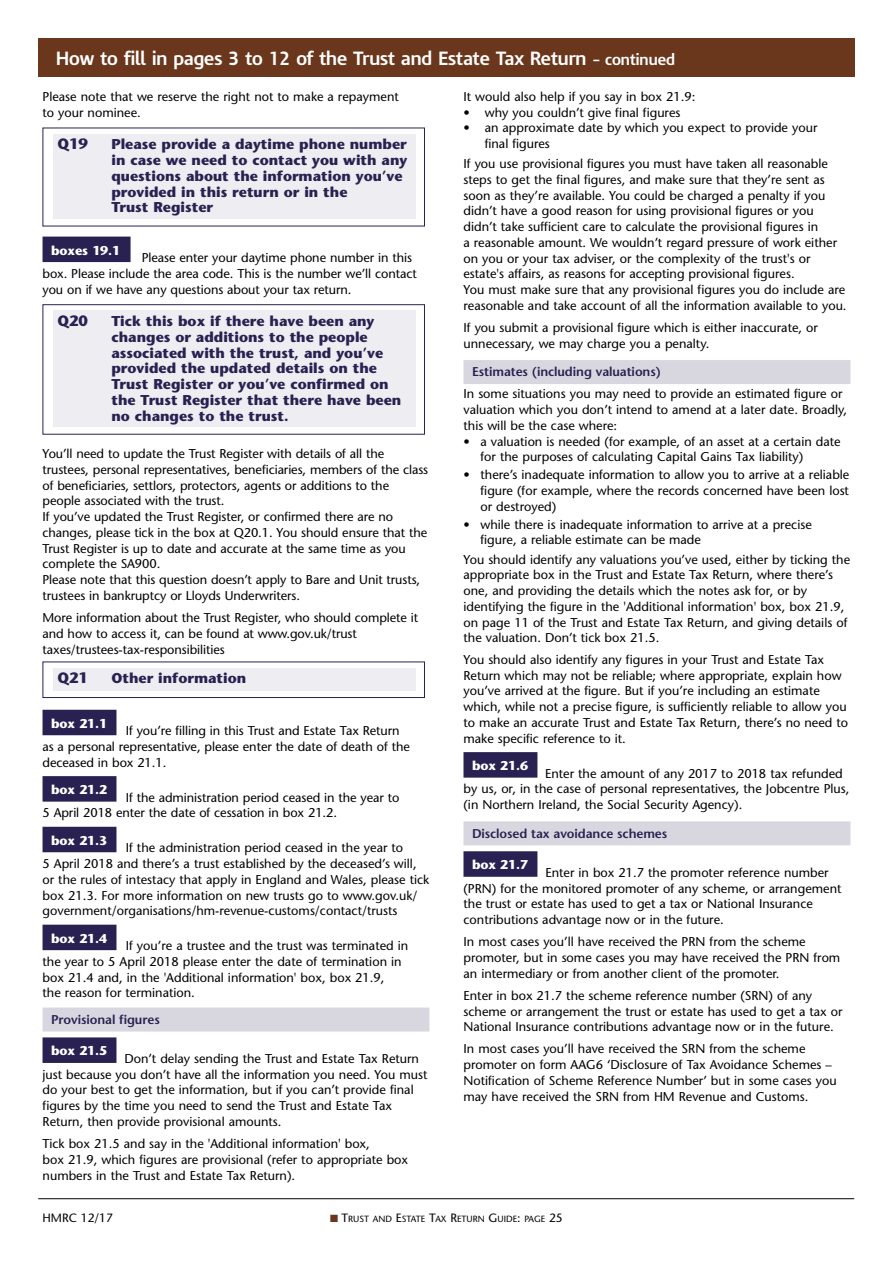
<style>
.page{position:relative;width:893px;height:1263px;background:#fff}
.page>*{position:absolute;margin:0;border:0;box-sizing:border-box;transform-origin:0 0}
.t1{font:700 18px "IR Modena";color:#fff}
.t2{font:700 15px "Stone Sans";color:#292151}
.t3{font:700 14.25px/15.8px "Stone Sans";color:#292151}
.t4{font:12.75px/15.8px "Stone Sans";color:#000}
.t5{font:600 12.75px "Stone Sans";letter-spacing:-.005em;color:#292151}
.t6{font:700 12.75px "Stone Sans";letter-spacing:-.005em;color:#fff}
.t7{font:12px "Stone Sans";color:#000}
.t8{font:9px "Stone Sans";color:#000}
.s1{font-size:15px}
.s2{color:#6a371d}
.s3{font-size:12px}
</style>
<div class="page">
<div style="left:43px;top:237px;width:88px;height:25px;background:#292151"></div>
<div style="left:43px;top:710px;width:73px;height:25px;background:#292151"></div>
<div style="left:43px;top:776px;width:73px;height:26px;background:#292151"></div>
<div style="left:43px;top:827px;width:73px;height:25px;background:#292151"></div>
<div style="left:43px;top:925px;width:73px;height:25px;background:#292151"></div>
<div style="left:43px;top:1007px;width:386px;height:24px;background:#d8d7e0"></div>
<div style="left:43px;top:1037px;width:73px;height:26px;background:#292151"></div>
<div style="left:38px;top:38px;width:817px;height:38px;background:#6a371d"></div>
<hr style="left:38px;top:1198px;width:816px;height:1px;background:#000">
<div style="left:43px;top:304px;width:382px;height:131px;border:1px solid #292151"></div>
<div style="left:53px;top:311px;width:362px;height:116px;background:#eeedf1"></div>
<div style="left:53px;top:134px;width:362px;height:84px;background:#eeedf1"></div>
<div style="left:43px;top:661px;width:382px;height:37px;border:1px solid #292151"></div>
<div style="left:53px;top:668px;width:362px;height:22px;background:#eeedf1"></div>
<div style="left:463px;top:360px;width:387px;height:24px;background:#d8d7e0"></div>
<div style="left:463px;top:752px;width:74px;height:26px;background:#292151"></div>
<div style="left:463px;top:821px;width:387px;height:24px;background:#d8d7e0"></div>
<div style="left:463px;top:851px;width:74px;height:26px;background:#292151"></div>
<h1 class="t1" style="left:56px;top:51px;width:620px">How to fill in pages 3 to 12 of the Trust and Estate Tax Return <span class="s1">– continued</span></h1>
<p class="t4" style="left:43px;top:90px;width:358px">Please note that we reserve the right not to make a repayment to your nominee.</p>
<p class="t2" style="left:57px;top:138px;width:32px">Q19</p>
<p class="t3" style="left:111px;top:138px;width:297px">Please provide a daytime phone number in case we need to contact you with any questions about the information you’ve provided in this return or in the<br>Trust Register</p>
<p class="t6" style="left:51px;top:245px;width:71px">boxes 19.1</p>
<p class="t4" style="left:43px;top:251px;width:376px;text-indent:99px">Please enter your daytime phone number in this box. Please include the area code. This is the number we’ll contact you on if we have any questions about your tax return.</p>
<p class="t2" style="left:57px;top:315px;width:32px">Q20</p>
<p class="t3" style="left:111px;top:315px;width:291px">Tick this box if there have been any changes or additions to the people associated with the trust, and you’ve provided the updated details on the Trust Register or you’ve confirmed on the Trust Register that there have been no changes to the trust.</p>
<p class="t4" style="left:43px;top:447px;width:387px">You’ll need to update the Trust Register with details of all the trustees, personal representatives, beneficiaries, members of the class of beneficiaries, settlors, protectors, agents or additions to the people associated with the trust.<br>If you’ve updated the Trust Register, or confirmed there are no changes, please tick in the box at Q20.1. You should ensure that the Trust Register is up to date and accurate at the same time as you complete the SA900.<br>Please note that this question doesn’t apply to Bare and Unit trusts, trustees in bankruptcy or Lloyds Underwriters.</p>
<p class="t4" style="left:43px;top:611px;width:377px">More information about the Trust Register, who should complete it and how to access it, can be found at www.gov.uk/trust taxes/trustees-tax-responsibilities</p>
<p class="t2" style="left:57px;top:672px;width:32px">Q21</p>
<p class="t3" style="left:111px;top:672px;width:136px">Other information</p>
<p class="t6" style="left:51px;top:718px;width:58px">box 21.1</p>
<p class="t4" style="left:43px;top:724px;width:369px;text-indent:83px">If you’re filling in this Trust and Estate Tax Return as a personal representative, please enter the date of death of the deceased in box 21.1.</p>
<p class="t6" style="left:51px;top:785px;width:58px">box 21.2</p>
<p class="t4" style="left:43px;top:791px;width:358px;text-indent:83px">If the administration period ceased in the year to<br>5 April 2018 enter the date of cessation in box 21.2.</p>
<p class="t6" style="left:51px;top:835px;width:58px">box 21.3</p>
<p class="t4" style="left:43px;top:841px;width:388px;text-indent:83px">If the administration period ceased in the year to<br>5 April 2018 and there’s a trust established by the deceased’s will, or the rules of intestacy that apply in England and Wales, please tick box 21.3. For more information on new trusts go to www.gov.uk/ government/organisations/hm-revenue-customs/contact/trusts</p>
<p class="t6" style="left:51px;top:933px;width:58px">box 21.4</p>
<p class="t4" style="left:43px;top:939px;width:367px;text-indent:83px">If you’re a trustee and the trust was terminated in the year to 5 April 2018 please enter the date of termination in box 21.4 and, in the 'Additional information' box, box 21.9,<br>the reason for termination.</p>
<p class="t5" style="left:51px;top:1014px;width:110px">Provisional figures</p>
<p class="t6" style="left:51px;top:1046px;width:58px">box 21.5</p>
<p class="t4" style="left:43px;top:1052px;width:386px;text-indent:82px">Don’t delay sending the Trust and Estate Tax Return just because you don’t have all the information you need. You must do your best to get the information, but if you can’t provide final figures by the time you need to send the Trust and Estate Tax Return, then provide provisional amounts.</p>
<p class="t4" style="left:43px;top:1137px;width:367px">Tick box 21.5 and say in the 'Additional information' box,<br>box 21.9, which figures are provisional (refer to appropriate box numbers in the Trust and Estate Tax Return).</p>
<p class="t4" style="left:463px;top:90px;width:233px">It would also help if you say in box 21.9:</p>
<p class="t4" style="left:463px;top:106px;width:218px">• why you couldn’t give final figures</p>
<p class="t4" style="left:485px;top:121px;width:334px;text-indent:-21px">• an approximate date by which you expect to provide your final figures</p>
<p class="t4" style="left:463px;top:157px;width:385px">If you use provisional figures you must have taken all reasonable steps to get the final figures, and make sure that they’re sent as soon as they’re available. You could be charged a penalty if you didn’t have a good reason for using provisional figures or you didn’t take sufficient care to calculate the provisional figures in<br>a reasonable amount. We wouldn’t regard pressure of work either on you or your tax adviser, or the complexity of the trust's or estate's affairs, as reasons for accepting provisional figures.<br>You must make sure that any provisional figures you do include are reasonable and take account of all the information available to you.</p>
<p class="t4" style="left:463px;top:321px;width:356px">If you submit a provisional figure which is either inaccurate, or unnecessary, we may charge you a penalty.</p>
<p class="t5" style="left:472px;top:367px;width:190px">Estimates (including valuations)</p>
<p class="t4" style="left:463px;top:387px;width:385px">In some situations you may need to provide an estimated figure or valuation which you don’t intend to amend at a later date. Broadly, this will be the case where:</p>
<p class="t4" style="left:480px;top:435px;width:362px;text-indent:-17px">• a valuation is needed (for example, of an asset at a certain date for the purposes of calculating Capital Gains Tax liability)</p>
<p class="t4" style="left:480px;top:468px;width:370px;text-align:justify;text-indent:-17px">• there’s inadequate information to allow you to arrive at a reliable figure (for example, where the records concerned have been lost or destroyed)</p>
<p class="t4" style="left:480px;top:518px;width:333px;text-indent:-17px">• while there is inadequate information to arrive at a precise figure, a reliable estimate can be made</p>
<p class="t4" style="left:463px;top:553px;width:388px">You should identify any valuations you’ve used, either by ticking the appropriate box in the Trust and Estate Tax Return, where there’s one, and providing the details which the notes ask for, or by identifying the figure in the 'Additional information' box, box 21.9, on page 11 of the Trust and Estate Tax Return, and giving details of the valuation. Don’t tick box 21.5.</p>
<p class="t4" style="left:463px;top:653px;width:386px">You should also identify any figures in your Trust and Estate Tax Return which may not be reliable; where appropriate, explain how you’ve arrived at the figure. But if you’re including an estimate which, while not a precise figure, is sufficiently reliable to allow you to make an accurate Trust and Estate Tax Return, there’s no need to make specific reference to it.</p>
<p class="t6" style="left:472px;top:761px;width:58px">box 21.6</p>
<p class="t4" style="left:463px;top:767px;width:387px;text-indent:82px">Enter the amount of any 2017 to 2018 tax refunded by us, or, in the case of personal representatives, the Jobcentre Plus, (in Northern Ireland, the Social Security Agency).</p>
<p class="t5" style="left:472px;top:828px;width:197px">Disclosed tax avoidance schemes</p>
<p class="t6" style="left:472px;top:860px;width:58px">box 21.7</p>
<p class="t4" style="left:463px;top:866px;width:380px;text-indent:82px">Enter in box 21.7 the promoter reference number (PRN) for the monitored promoter of any scheme, or arrangement the trust or estate has used to get a tax or National Insurance contributions advantage now or in the future.</p>
<p class="t4" style="left:463px;top:935px;width:378px">In most cases you’ll have received the PRN from the scheme promoter, but in some cases you may have received the PRN from an intermediary or from another client of the promoter.</p>
<p class="t4" style="left:463px;top:989px;width:381px">Enter in box 21.7 the scheme reference number (SRN) of any scheme or arrangement the trust or estate has used to get a tax or<br>National Insurance contributions advantage now or in the future.</p>
<p class="t4" style="left:463px;top:1042px;width:375px">In most cases you’ll have received the SRN from the scheme promoter on form AAG6 ‘Disclosure of Tax Avoidance Schemes – Notification of Scheme Reference Number’ but in some cases you may have received the SRN from HM Revenue and Customs.</p>
<p class="t7" style="left:43px;top:1213px;width:72px">HMRC 12/17</p>
<p class="t8" style="left:330px;top:1216px;width:234px"><span class="s2">■</span> <span class="s3">T</span>RUST AND <span class="s3">E</span>STATE <span class="s3">T</span>AX <span class="s3">R</span>ETURN <span class="s3">G</span>UIDE<span class="s3">:</span> PAGE <span class="s3">25</span></p>
</div>
